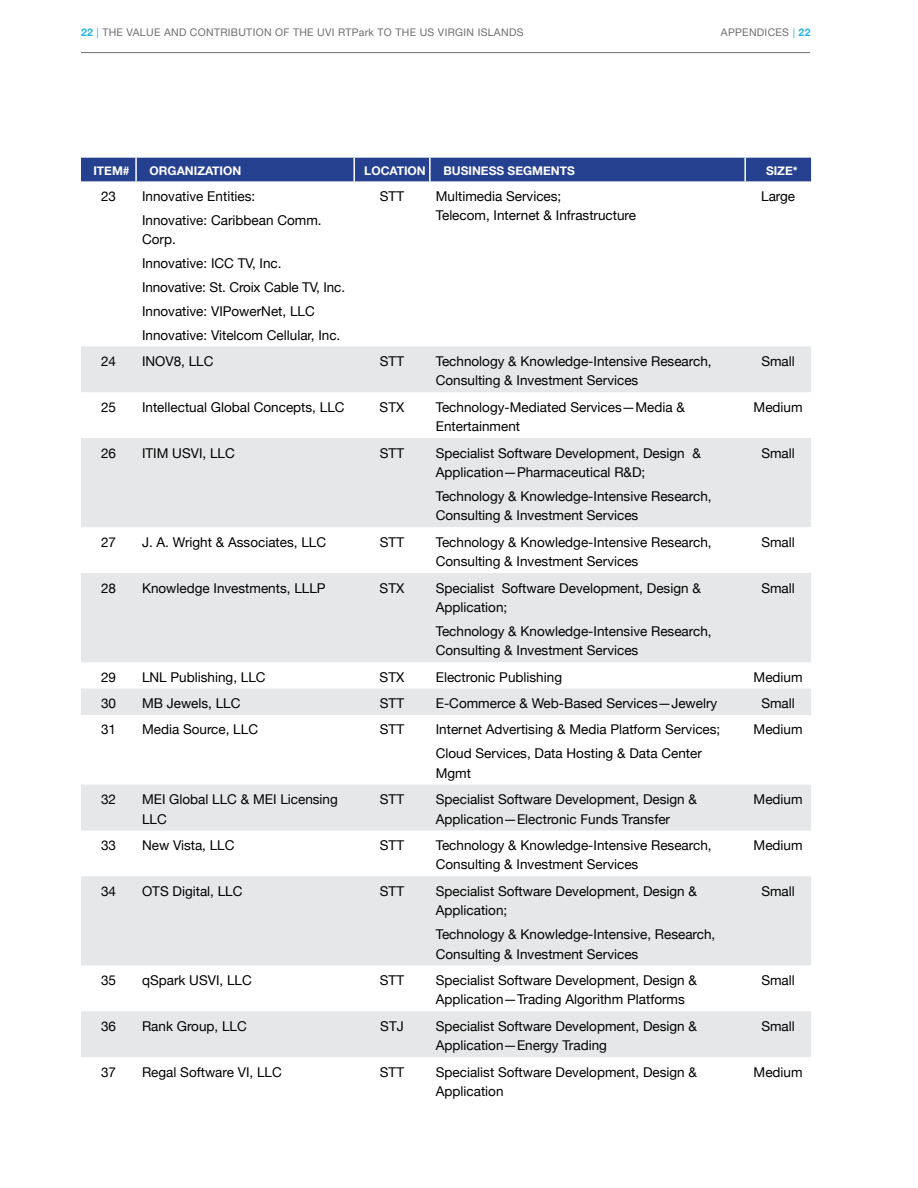
<style>
.page{position:relative;width:918px;height:1188px;background:#fff}
.page>*{position:absolute;margin:0;border:0;box-sizing:border-box;transform-origin:0 0}
.t1{font:13.5px/19.5px "Helvetica Neue";color:#000}
.t2{font:700 12px "Helvetica Neue";color:#fff}
.t3{font:10.5px "Helvetica Neue";letter-spacing:.03em;color:#6d6e71}
.s1{font-weight:700;color:#25b5e0}
.s2{color:#25b5e0}
</style>
<div class="page">
<hr style="left:81px;top:52px;width:729px;height:1px;background:#6d6e71">
<div style="left:81px;top:158px;width:730px;height:23px;background:#25408f"></div>
<svg style="left:81px;top:346px;width:730px;height:711px;fill:#e6e7e8"></svg>
<hr style="left:353px;top:158px;width:2px;height:23px;background:#fff">
<hr style="left:429px;top:158px;width:2px;height:23px;background:#fff">
<hr style="left:744px;top:158px;width:2px;height:23px;background:#fff">
<hr style="left:135px;top:158px;width:2px;height:23px;background:#fff">
<p class="t3" style="left:81px;top:25px;width:444px"><span class="s1">22</span> <span class="s2">|</span> THE VALUE AND CONTRIBUTION OF THE UVI RTPark TO THE US VIRGIN ISLANDS</p>
<p class="t3" style="left:721px;top:25px;width:91px">APPENDICES <span class="s2">|</span> <span class="s1">22</span></p>
<p class="t2" style="left:93px;top:162px;width:38px">ITEM#</p>
<p class="t2" style="left:150px;top:162px;width:93px">ORGANIZATION</p>
<p class="t2" style="left:364px;top:162px;width:63px">LOCATION</p>
<p class="t2" style="left:443px;top:162px;width:133px">BUSINESS SEGMENTS</p>
<p class="t2" style="left:766px;top:162px;width:33px">SIZE*</p>
<p class="t1" style="left:101px;top:187px;width:17px">23</p>
<p class="t1" style="left:142px;top:185px;width:181px;line-height:23.9px">Innovative Entities:<br>Innovative: Caribbean Comm.</p>
<p class="t1" style="left:142px;top:228px;width:205px;line-height:23.9px">Corp.<br>Innovative: ICC TV, Inc.<br>Innovative: St. Croix Cable TV, Inc.<br>Innovative: VIPowerNet, LLC<br>Innovative: Vitelcom Cellular, Inc.</p>
<p class="t1" style="left:380px;top:187px;width:26px">STT</p>
<p class="t1" style="left:436px;top:187px;width:202px">Multimedia Services;<br>Telecom, Internet &amp; Infrastructure</p>
<p class="t1" style="left:761px;top:187px;width:35px">Large</p>
<p class="t1" style="left:101px;top:352px;width:17px">24</p>
<p class="t1" style="left:142px;top:352px;width:73px">INOV8, LLC</p>
<p class="t1" style="left:380px;top:352px;width:26px">STT</p>
<p class="t1" style="left:436px;top:352px;width:277px">Technology &amp; Knowledge-Intensive Research,<br>Consulting &amp; Investment Services</p>
<p class="t1" style="left:761px;top:352px;width:35px">Small</p>
<p class="t1" style="left:101px;top:398px;width:17px">25</p>
<p class="t1" style="left:142px;top:398px;width:204px">Intellectual Global Concepts, LLC</p>
<p class="t1" style="left:380px;top:398px;width:26px">STX</p>
<p class="t1" style="left:436px;top:398px;width:251px">Technology-Mediated Services—Media &amp;<br>Entertainment</p>
<p class="t1" style="left:754px;top:398px;width:51px">Medium</p>
<p class="t1" style="left:101px;top:444px;width:17px">26</p>
<p class="t1" style="left:142px;top:444px;width:94px">ITIM USVI, LLC</p>
<p class="t1" style="left:380px;top:444px;width:26px">STT</p>
<p class="t1" style="left:436px;top:444px;width:267px">Specialist Software Development, Design &amp;<br>Application—Pharmaceutical R&amp;D;</p>
<p class="t1" style="left:436px;top:487px;width:277px">Technology &amp; Knowledge-Intensive Research,<br>Consulting &amp; Investment Services</p>
<p class="t1" style="left:761px;top:444px;width:35px">Small</p>
<p class="t1" style="left:101px;top:533px;width:17px">27</p>
<p class="t1" style="left:142px;top:533px;width:186px">J. A. Wright &amp; Associates, LLC</p>
<p class="t1" style="left:380px;top:533px;width:26px">STT</p>
<p class="t1" style="left:436px;top:533px;width:277px">Technology &amp; Knowledge-Intensive Research,<br>Consulting &amp; Investment Services</p>
<p class="t1" style="left:761px;top:533px;width:35px">Small</p>
<p class="t1" style="left:101px;top:579px;width:17px">28</p>
<p class="t1" style="left:142px;top:579px;width:185px">Knowledge Investments, LLLP</p>
<p class="t1" style="left:380px;top:579px;width:26px">STX</p>
<p class="t1" style="left:436px;top:579px;width:267px">Specialist Software Development, Design &amp;<br>Application;</p>
<p class="t1" style="left:436px;top:622px;width:277px">Technology &amp; Knowledge-Intensive Research,<br>Consulting &amp; Investment Services</p>
<p class="t1" style="left:761px;top:579px;width:35px">Small</p>
<p class="t1" style="left:101px;top:668px;width:17px">29</p>
<p class="t1" style="left:142px;top:668px;width:125px">LNL Publishing, LLC</p>
<p class="t1" style="left:380px;top:668px;width:26px">STX</p>
<p class="t1" style="left:436px;top:668px;width:128px">Electronic Publishing</p>
<p class="t1" style="left:754px;top:668px;width:51px">Medium</p>
<p class="t1" style="left:101px;top:694px;width:17px">30</p>
<p class="t1" style="left:142px;top:694px;width:100px">MB Jewels, LLC</p>
<p class="t1" style="left:380px;top:694px;width:26px">STT</p>
<p class="t1" style="left:436px;top:694px;width:283px">E-Commerce &amp; Web-Based Services—Jewelry</p>
<p class="t1" style="left:761px;top:694px;width:35px">Small</p>
<p class="t1" style="left:101px;top:721px;width:17px">31</p>
<p class="t1" style="left:142px;top:721px;width:118px">Media Source, LLC</p>
<p class="t1" style="left:380px;top:721px;width:26px">STT</p>
<p class="t1" style="left:436px;top:718px;width:286px;line-height:23.9px">Internet Advertising &amp; Media Platform Services;<br>Cloud Services, Data Hosting &amp; Data Center</p>
<p class="t1" style="left:436px;top:764px;width:37px">Mgmt</p>
<p class="t1" style="left:754px;top:721px;width:51px">Medium</p>
<p class="t1" style="left:101px;top:790px;width:17px">32</p>
<p class="t1" style="left:142px;top:790px;width:197px">MEI Global LLC &amp; MEI Licensing<br>LLC</p>
<p class="t1" style="left:380px;top:790px;width:26px">STT</p>
<p class="t1" style="left:436px;top:790px;width:263px">Specialist Software Development, Design &amp;<br>Application—Electronic Funds Transfer</p>
<p class="t1" style="left:754px;top:790px;width:51px">Medium</p>
<p class="t1" style="left:101px;top:836px;width:17px">33</p>
<p class="t1" style="left:142px;top:836px;width:94px">New Vista, LLC</p>
<p class="t1" style="left:380px;top:836px;width:26px">STT</p>
<p class="t1" style="left:436px;top:836px;width:277px">Technology &amp; Knowledge-Intensive Research,<br>Consulting &amp; Investment Services</p>
<p class="t1" style="left:754px;top:836px;width:51px">Medium</p>
<p class="t1" style="left:101px;top:882px;width:17px">34</p>
<p class="t1" style="left:142px;top:882px;width:102px">OTS Digital, LLC</p>
<p class="t1" style="left:380px;top:882px;width:26px">STT</p>
<p class="t1" style="left:436px;top:882px;width:263px">Specialist Software Development, Design &amp;<br>Application;</p>
<p class="t1" style="left:436px;top:925px;width:281px">Technology &amp; Knowledge-Intensive, Research,<br>Consulting &amp; Investment Services</p>
<p class="t1" style="left:761px;top:882px;width:35px">Small</p>
<p class="t1" style="left:101px;top:971px;width:17px">35</p>
<p class="t1" style="left:142px;top:971px;width:111px">qSpark USVI, LLC</p>
<p class="t1" style="left:380px;top:971px;width:26px">STT</p>
<p class="t1" style="left:436px;top:971px;width:263px">Specialist Software Development, Design &amp;<br>Application—Trading Algorithm Platforms</p>
<p class="t1" style="left:761px;top:971px;width:35px">Small</p>
<p class="t1" style="left:101px;top:1017px;width:17px">36</p>
<p class="t1" style="left:142px;top:1017px;width:106px">Rank Group, LLC</p>
<p class="t1" style="left:380px;top:1017px;width:25px">STJ</p>
<p class="t1" style="left:436px;top:1017px;width:263px">Specialist Software Development, Design &amp;<br>Application—Energy Trading</p>
<p class="t1" style="left:761px;top:1017px;width:35px">Small</p>
<p class="t1" style="left:101px;top:1063px;width:17px">37</p>
<p class="t1" style="left:142px;top:1063px;width:141px">Regal Software VI, LLC</p>
<p class="t1" style="left:380px;top:1063px;width:26px">STT</p>
<p class="t1" style="left:436px;top:1063px;width:263px">Specialist Software Development, Design &amp;<br>Application</p>
<p class="t1" style="left:754px;top:1063px;width:51px">Medium</p>
</div>
